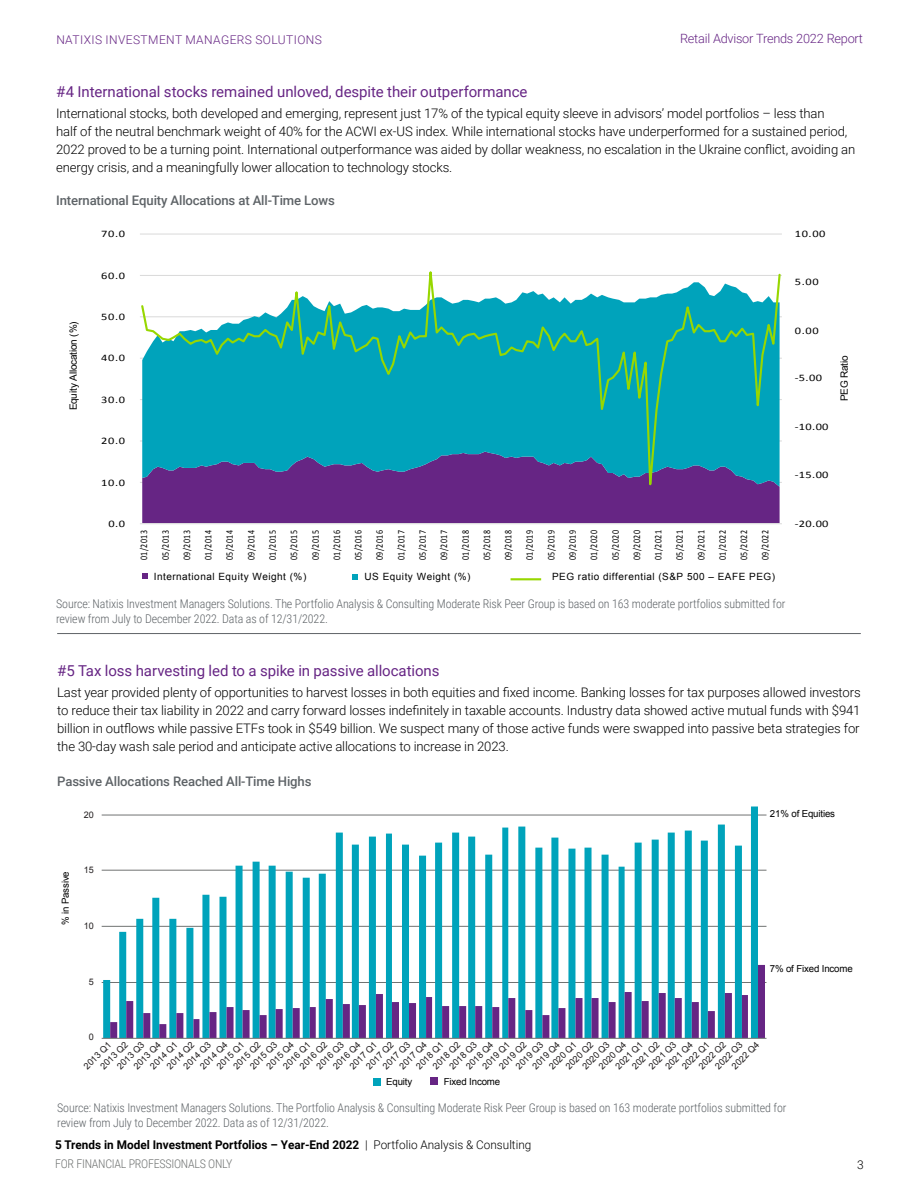
<style>
.page{position:relative;width:918px;height:1188px;background:#fff}
.page>*{position:absolute;margin:0;border:0;box-sizing:border-box;transform-origin:0 0}
.t1{font:15px "Roboto";letter-spacing:-.005em;color:#662584}
.t2{font:300 13.2px/18px "Roboto";letter-spacing:-.01em;color:#000}
.t3{font:500 13.2px "Roboto";letter-spacing:-.01em;color:#5e6367}
.t4{font:300 12.75px "Roboto";letter-spacing:-.02em;color:#662584}
.t5{font:300 12px/14.7px "Roboto Condensed";letter-spacing:-.01em;color:#5e6367}
.t6{font:700 12px "Roboto";color:#000}
.t7{font:300 12px "Roboto";letter-spacing:.035em;color:#662584}
.t8{font:300 12px "Roboto Condensed";letter-spacing:-.02em;color:#707372}
.t9{font:300 12px "Roboto";color:#000}
.t10{font:10.05px/21.5px "Calibri";letter-spacing:.05em;color:#000;text-align:justify;scale:.8 1}
.t11{font:10.05px "Arial";letter-spacing:.05em;color:#000}
.t12{font:10.05px "Calibri";letter-spacing:.05em;color:#000;scale:1.24 1}
.t13{font:10.05px "Arial";letter-spacing:-.015em;color:#000}
.t14{font:9.6px "Arial";letter-spacing:-.015em;color:#000}
.t15{font:9px "Arial";color:#231f20}
.s1{font-weight:300}
</style>
<div class="page">
<hr style="left:140px;top:234px;width:642px;height:1px;background:#d9d9d9">
<hr style="left:142px;top:519px;width:638px;height:4px;background:#662584">
<hr style="left:140px;top:523px;width:642px;height:1px;background:#d9d9d9">
<svg style="left:140px;top:271px;width:642px;height:248px;background:#3d96b3"></svg>
<svg style="left:142px;top:573px;width:6px;height:6px"></svg>
<svg style="left:352px;top:574px;width:6px;height:6px"></svg>
<hr style="left:511px;top:578px;width:30px;height:2px;background:#97d700">
<hr style="left:57px;top:633px;width:804px;height:1px;background:#5e6367">
<hr style="left:102px;top:982px;width:665px;height:1px;background:#707372">
<hr style="left:102px;top:926px;width:665px;height:1px;background:#707372">
<hr style="left:102px;top:870px;width:665px;height:1px;background:#707372">
<hr style="left:102px;top:815px;width:665px;height:1px;background:#707372">
<hr style="left:102px;top:800px;width:665px;height:1px;background:#707372">
<svg style="left:103px;top:807px;width:655px;height:231px"></svg>
<svg style="left:110px;top:965px;width:655px;height:73px"></svg>
<hr style="left:102px;top:1038px;width:665px;height:1px;background:#707372">
<div style="left:374px;top:1078px;width:7px;height:8px;background:#00a3bb"></div>
<div style="left:431px;top:1078px;width:7px;height:7px;background:#662584"></div>
<p class="t7" style="left:56px;top:31px;width:267px">NATIXIS INVESTMENT MANAGERS SOLUTIONS</p>
<p class="t4" style="left:680px;top:30px;width:184px">Retail Advisor Trends 2022 Report</p>
<p class="t1" style="left:56px;top:81px;width:473px">#4 International stocks remained unloved, despite their outperformance</p>
<p class="t2" style="left:56px;top:104px;width:801px">International stocks, both developed and emerging, represent just 17% of the typical equity sleeve in advisors’ model portfolios – less than<br>half of the neutral benchmark weight of 40% for the ACWI ex-US index. While international stocks have underperformed for a sustained period, 2022 proved to be a turning point. International outperformance was aided by dollar weakness, no escalation in the Ukraine conflict, avoiding an energy crisis, and a meaningfully lower allocation to technology stocks.</p>
<p class="t3" style="left:56px;top:191px;width:280px">International Equity Allocations at All-Time Lows</p>
<p class="t12" style="left:101px;top:227px;width:21px">70.0</p>
<p class="t12" style="left:795px;top:227px;width:26px">10.00</p>
<p class="t13" style="left:67px;top:410px;width:91px;rotate:-90deg">Equity Allocation (%)</p>
<p class="t12" style="left:101px;top:268px;width:21px">60.0</p>
<p class="t12" style="left:101px;top:310px;width:21px">50.0</p>
<p class="t12" style="left:101px;top:351px;width:21px">40.0</p>
<p class="t12" style="left:101px;top:392px;width:21px">30.0</p>
<p class="t12" style="left:101px;top:434px;width:21px">20.0</p>
<p class="t12" style="left:101px;top:475px;width:21px">10.0</p>
<p class="t12" style="left:795px;top:275px;width:21px">5.00</p>
<p class="t12" style="left:795px;top:323px;width:21px">0.00</p>
<p class="t12" style="left:795px;top:371px;width:23px">-5.00</p>
<p class="t12" style="left:795px;top:420px;width:29px">-10.00</p>
<p class="t13" style="left:838px;top:401px;width:47px;rotate:-90deg">PEG Ratio</p>
<p class="t12" style="left:795px;top:468px;width:29px">-15.00</p>
<p class="t12" style="left:108px;top:517px;width:15px">0.0</p>
<p class="t10" style="left:133px;top:560px;width:39px;rotate:-90deg">01/2013<br>05/2013<br>09/2013<br>01/2014<br>05/2014<br>09/2014<br>01/2015<br>05/2015<br>09/2015<br>01/2016<br>05/2016<br>09/2016<br>01/2017<br>05/2017<br>09/2017<br>01/2018<br>05/2018<br>09/2018<br>01/2019<br>05/2019<br>09/2019<br>01/2020<br>05/2020<br>09/2020<br>01/2021<br>05/2021<br>09/2021<br>01/2022<br>05/2022<br>09/2022</p>
<p class="t11" style="left:154px;top:570px;width:154px">International Equity Weight (%)</p>
<p class="t11" style="left:365px;top:570px;width:108px">US Equity Weight (%)</p>
<p class="t11" style="left:552px;top:570px;width:224px">PEG ratio differential (S&amp;P 500 – EAFE PEG)</p>
<p class="t5" style="left:56px;top:596px;width:731px">Source: Natixis Investment Managers Solutions. The Portfolio Analysis &amp; Consulting Moderate Risk Peer Group is based on 163 moderate portfolios submitted for review from July to December 2022. Data as of 12/31/2022.</p>
<p class="t12" style="left:795px;top:517px;width:29px">-20.00</p>
<p class="t1" style="left:57px;top:660px;width:384px">#5 Tax loss harvesting led to a spike in passive allocations</p>
<p class="t2" style="left:57px;top:683px;width:805px;text-align:justify">Last year provided plenty of opportunities to harvest losses in both equities and fixed income. Banking losses for tax purposes allowed investors to reduce their tax liability in 2022 and carry forward losses indefinitely in taxable accounts. Industry data showed active mutual funds with $941 billion in outflows while passive ETFs took in $549 billion. We suspect many of those active funds were swapped into passive beta strategies for the 30-day wash sale period and anticipate active allocations to increase in 2023.</p>
<p class="t3" style="left:57px;top:772px;width:256px">Passive Allocations Reached All-Time Highs</p>
<p class="t15" style="left:84px;top:808px;width:12px">20</p>
<p class="t14" style="left:59px;top:925px;width:55px;rotate:-90deg">% in Passive</p>
<p class="t15" style="left:84px;top:864px;width:12px">15</p>
<p class="t15" style="left:84px;top:920px;width:12px">10</p>
<p class="t15" style="left:89px;top:976px;width:7px">5</p>
<p class="t14" style="left:770px;top:808px;width:67px">21% of Equities</p>
<p class="t14" style="left:770px;top:963px;width:84px">7% of Fixed Income</p>
<p class="t15" style="left:89px;top:1031px;width:7px">0</p>
<p class="t15" style="left:114px;top:1063px;width:36px;rotate:-45deg">2013 Q3</p>
<p class="t15" style="left:181px;top:1063px;width:36px;rotate:-45deg">2014 Q3</p>
<p class="t15" style="left:247px;top:1063px;width:36px;rotate:-45deg">2015 Q3</p>
<p class="t15" style="left:314px;top:1063px;width:36px;rotate:-45deg">2016 Q3</p>
<p class="t15" style="left:380px;top:1063px;width:36px;rotate:-45deg">2017 Q3</p>
<p class="t15" style="left:447px;top:1063px;width:36px;rotate:-45deg">2018 Q3</p>
<p class="t15" style="left:513px;top:1063px;width:36px;rotate:-45deg">2019 Q3</p>
<p class="t15" style="left:580px;top:1063px;width:36px;rotate:-45deg">2020 Q3</p>
<p class="t15" style="left:646px;top:1063px;width:36px;rotate:-45deg">2021 Q3</p>
<p class="t15" style="left:713px;top:1063px;width:36px;rotate:-45deg">2022 Q3</p>
<p class="t15" style="left:131px;top:1063px;width:36px;rotate:-45deg">2013 Q4</p>
<p class="t15" style="left:197px;top:1063px;width:36px;rotate:-45deg">2014 Q4</p>
<p class="t15" style="left:264px;top:1063px;width:36px;rotate:-45deg">2015 Q4</p>
<p class="t15" style="left:330px;top:1063px;width:36px;rotate:-45deg">2016 Q4</p>
<p class="t15" style="left:397px;top:1063px;width:36px;rotate:-45deg">2017 Q4</p>
<p class="t15" style="left:463px;top:1063px;width:36px;rotate:-45deg">2018 Q4</p>
<p class="t15" style="left:530px;top:1063px;width:36px;rotate:-45deg">2019 Q4</p>
<p class="t15" style="left:596px;top:1063px;width:36px;rotate:-45deg">2020 Q4</p>
<p class="t15" style="left:663px;top:1063px;width:36px;rotate:-45deg">2021 Q4</p>
<p class="t15" style="left:729px;top:1063px;width:36px;rotate:-45deg">2022 Q4</p>
<p class="t15" style="left:98px;top:1063px;width:36px;rotate:-45deg">2013 Q2</p>
<p class="t15" style="left:164px;top:1063px;width:36px;rotate:-45deg">2014 Q2</p>
<p class="t15" style="left:231px;top:1063px;width:36px;rotate:-45deg">2015 Q2</p>
<p class="t15" style="left:297px;top:1063px;width:36px;rotate:-45deg">2016 Q2</p>
<p class="t15" style="left:364px;top:1063px;width:36px;rotate:-45deg">2017 Q2</p>
<p class="t15" style="left:430px;top:1063px;width:36px;rotate:-45deg">2018 Q2</p>
<p class="t15" style="left:497px;top:1063px;width:36px;rotate:-45deg">2019 Q2</p>
<p class="t15" style="left:563px;top:1063px;width:36px;rotate:-45deg">2020 Q2</p>
<p class="t15" style="left:629px;top:1063px;width:36px;rotate:-45deg">2021 Q2</p>
<p class="t15" style="left:696px;top:1063px;width:36px;rotate:-45deg">2022 Q2</p>
<p class="t15" style="left:81px;top:1063px;width:36px;rotate:-45deg">2013 Q1</p>
<p class="t15" style="left:148px;top:1063px;width:36px;rotate:-45deg">2014 Q1</p>
<p class="t15" style="left:214px;top:1063px;width:36px;rotate:-45deg">2015 Q1</p>
<p class="t15" style="left:281px;top:1063px;width:36px;rotate:-45deg">2016 Q1</p>
<p class="t15" style="left:347px;top:1063px;width:36px;rotate:-45deg">2017 Q1</p>
<p class="t15" style="left:413px;top:1063px;width:36px;rotate:-45deg">2018 Q1</p>
<p class="t15" style="left:480px;top:1063px;width:36px;rotate:-45deg">2019 Q1</p>
<p class="t15" style="left:546px;top:1063px;width:36px;rotate:-45deg">2020 Q1</p>
<p class="t15" style="left:613px;top:1063px;width:36px;rotate:-45deg">2021 Q1</p>
<p class="t15" style="left:679px;top:1063px;width:36px;rotate:-45deg">2022 Q1</p>
<p class="t14" style="left:386px;top:1075px;width:28px">Equity</p>
<p class="t14" style="left:444px;top:1075px;width:58px">Fixed Income</p>
<p class="t5" style="left:57px;top:1100px;width:731px">Source: Natixis Investment Managers Solutions. The Portfolio Analysis &amp; Consulting Moderate Risk Peer Group is based on 163 moderate portfolios submitted for review from July to December 2022. Data as of 12/31/2022.</p>
<p class="t6" style="left:55px;top:1136px;width:478px">5 Trends in Model Investment Portfolios – Year-End 2022 <span class="s1">| Portfolio Analysis &amp; Consulting</span></p>
<p class="t8" style="left:55px;top:1156px;width:179px">FOR FINANCIAL PROFESSIONALS ONLY</p>
<p class="t9" style="left:857px;top:1157px;width:8px">3</p>
</div>
